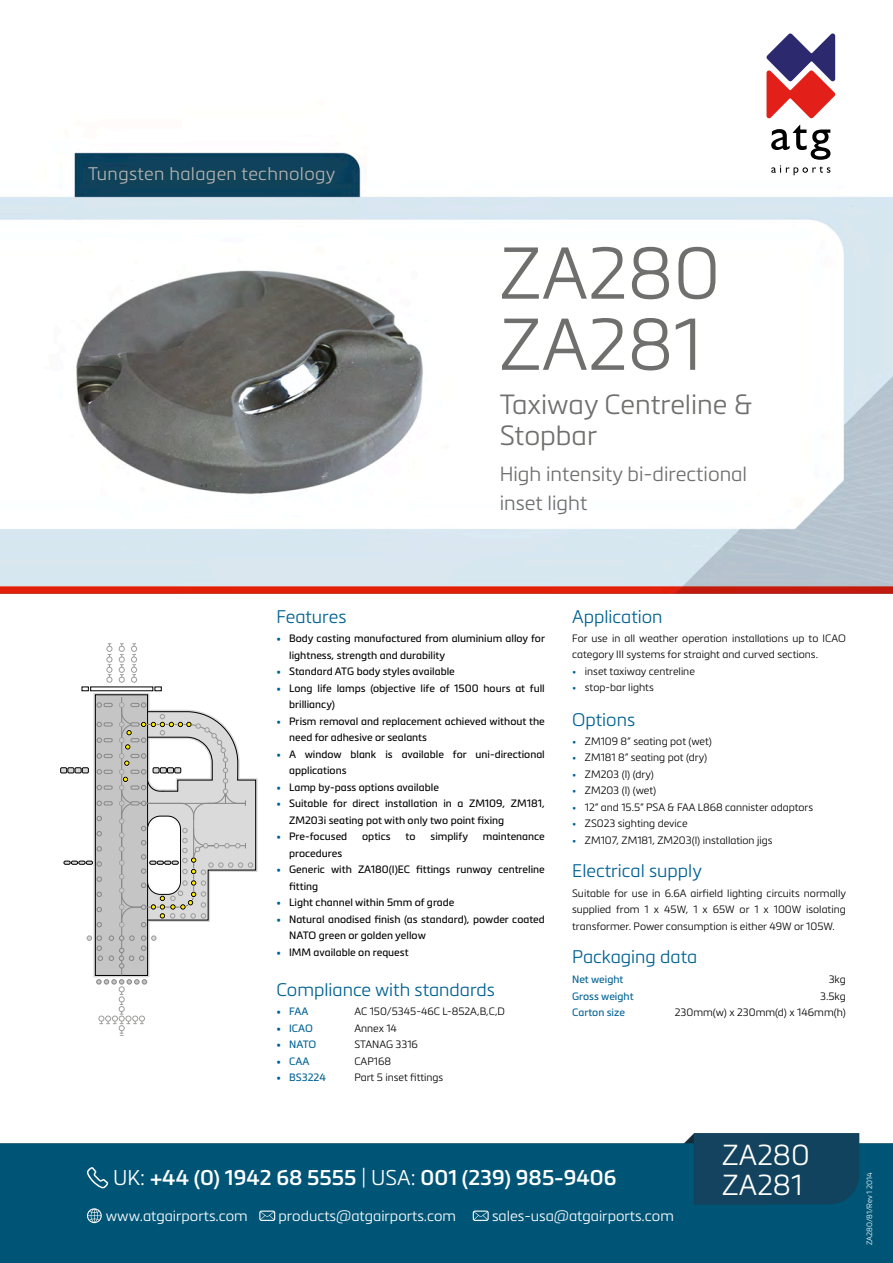
<style>
.page{position:relative;width:893px;height:1263px;background:#fff}
.page>*{position:absolute;margin:0;border:0;box-sizing:border-box;transform-origin:0 0}
.t1{font:300 72px "Metronic Pro";color:#6f6f6e}
.t2{font:300 28.5px "Metronic Pro";color:#fff}
.t3{font:300 27.3px/31.7px "Metronic Pro";color:#6f6f6e}
.t4{font:600 21px "Metronic Pro";color:#fff}
.t5{font:300 20.1px/28.8px "Metronic Pro";color:#6f6f6e}
.t6{font:300 18px "Metronic Pro";color:#006294}
.t7{font:300 18px "Metronic Pro";letter-spacing:.02em;color:#b2b1b1}
.t8{font:300 14.55px "Metronic Pro";color:#fff}
.t9{font:10.5px/16.5px "Metronic Pro";color:#000}
.t10{font:300 10.5px/16.5px "Metronic Pro";color:#000;text-align:justify}
.t11{font:10.5px "Metronic Pro";color:#006294}
.t12{font:300 7.5px "Metronic Pro";color:#fff}
.s1{color:#006294}
.s2{font-weight:300}
</style>
<div class="page">
<img style="left:0;top:35px;width:893px;height:559px">
<img style="left:0;top:1133px;width:893px;height:130px">
<svg style="left:766px;top:33px;width:69px;height:85px"></svg>
<svg style="left:771px;top:125px;width:59px;height:50px"></svg>
<svg style="left:87px;top:1208px;width:15px;height:15px"></svg>
<svg style="left:259px;top:1210px;width:16px;height:11px"></svg>
<svg style="left:473px;top:1210px;width:16px;height:11px"></svg>
<svg style="left:87px;top:1167px;width:21px;height:21px"></svg>
<svg style="left:93px;top:693px;width:165px;height:284px"></svg>
<div style="left:95px;top:695px;width:53px;height:280px;background:#c6c5c5"></div>
<div style="left:95px;top:694px;width:53px;height:282px;border:1px solid #000"></div>
<hr style="left:121px;top:697px;width:1px;height:278px;background:#878786">
<svg style="left:109px;top:936px;width:25px;height:4px"></svg>
<svg style="left:141px;top:936px;width:15px;height:4px"></svg>
<svg style="left:87px;top:936px;width:15px;height:4px"></svg>
<svg style="left:109px;top:946px;width:37px;height:22px"></svg>
<svg style="left:97px;top:946px;width:6px;height:15px"></svg>
<svg style="left:97px;top:877px;width:5px;height:5px"></svg>
<svg style="left:97px;top:846px;width:5px;height:5px"></svg>
<svg style="left:97px;top:831px;width:5px;height:5px"></svg>
<svg style="left:97px;top:816px;width:5px;height:5px"></svg>
<svg style="left:97px;top:922px;width:5px;height:5px"></svg>
<svg style="left:97px;top:907px;width:5px;height:5px"></svg>
<svg style="left:97px;top:892px;width:5px;height:5px"></svg>
<svg style="left:82px;top:687px;width:7px;height:4px"></svg>
<svg style="left:155px;top:687px;width:7px;height:4px"></svg>
<svg style="left:64px;top:861px;width:38px;height:5px"></svg>
<div style="left:60px;top:767px;width:7px;height:6px;border:1px solid #000"></div>
<svg style="left:61px;top:767px;width:26px;height:6px"></svg>
<div style="left:82px;top:767px;width:7px;height:6px;border:1px solid #000"></div>
<svg style="left:97px;top:738px;width:15px;height:5px"></svg>
<svg style="left:97px;top:722px;width:15px;height:5px"></svg>
<svg style="left:97px;top:702px;width:15px;height:5px"></svg>
<svg style="left:119px;top:702px;width:137px;height:226px"></svg>
<svg style="left:97px;top:801px;width:15px;height:5px"></svg>
<svg style="left:97px;top:785px;width:15px;height:5px"></svg>
<svg style="left:97px;top:769px;width:15px;height:5px"></svg>
<svg style="left:97px;top:753px;width:15px;height:5px"></svg>
<svg style="left:131px;top:643px;width:6px;height:40px"></svg>
<svg style="left:119px;top:643px;width:6px;height:40px"></svg>
<svg style="left:107px;top:643px;width:5px;height:40px"></svg>
<svg style="left:96px;top:979px;width:51px;height:57px"></svg>
<p class="t7" style="left:88px;top:162px;width:249px">Tungsten halagen technology</p>
<p class="t1" style="left:500px;top:225px;width:222px">ZA280</p>
<p class="t1" style="left:500px;top:296px;width:204px">ZA281</p>
<p class="t3" style="left:500px;top:387px;width:254px">Taxiway Centreline &amp;<br>Stopbar</p>
<p class="t5" style="left:500px;top:459px;width:249px">High intensity bi-directional inset light</p>
<p class="t6" style="left:276px;top:604px;width:72px">Features</p>
<p class="t9" style="left:289px;top:629px;width:257px;text-indent:-13px"><span class="s1">•</span> Body casting manufactured from aluminium alloy for lightness, strength and durability</p>
<p class="t9" style="left:276px;top:662px;width:180px"><span class="s1">•</span> Standard ATG body styles available</p>
<p class="t9" style="left:289px;top:679px;width:257px;text-indent:-13px"><span class="s1">•</span> Long life lamps (objective life of 1500 hours at full brilliancy)</p>
<p class="t9" style="left:289px;top:712px;width:257px;text-indent:-13px"><span class="s1">•</span> Prism removal and replacement achieved without the need for adhesive or sealants</p>
<p class="t9" style="left:289px;top:745px;width:257px;text-indent:-13px"><span class="s1">•</span> A window blank is available for uni-directional applications</p>
<p class="t9" style="left:276px;top:778px;width:164px"><span class="s1">•</span> Lamp by-pass options available</p>
<p class="t9" style="left:289px;top:794px;width:257px;text-indent:-13px"><span class="s1">•</span> Suitable for direct installation in a ZM109, ZM181,<br>ZM203i seating pot with only two point fixing</p>
<p class="t9" style="left:276px;top:827px;width:72px"><span class="s1">•</span> Pre-focused</p>
<p class="t9" style="left:362px;top:827px;width:30px">optics</p>
<p class="t9" style="left:405px;top:827px;width:12px">to</p>
<p class="t9" style="left:430px;top:827px;width:39px">simplify</p>
<p class="t9" style="left:483px;top:827px;width:64px">maintenance</p>
<p class="t9" style="left:289px;top:844px;width:55px">procedures</p>
<p class="t9" style="left:289px;top:860px;width:257px;text-indent:-13px"><span class="s1">•</span> Generic with ZA180(I)EC fittings runway centreline fitting</p>
<p class="t9" style="left:276px;top:893px;width:180px"><span class="s1">•</span> Light channel within 5mm of grade</p>
<p class="t9" style="left:289px;top:910px;width:257px;text-indent:-13px"><span class="s1">•</span> Natural anodised finish (as standard), powder coated<br>NATO green or golden yellow</p>
<p class="t9" style="left:276px;top:943px;width:134px"><span class="s1">•</span> IMM available on request</p>
<p class="t6" style="left:276px;top:977px;width:220px">Compliance with standards</p>
<p class="t11" style="left:276px;top:1004px;width:33px">• FAA</p>
<p class="t10" style="left:354px;top:1003px;width:152px">AC 150/5345-46C L-852A,B,C,D</p>
<p class="t11" style="left:276px;top:1020px;width:38px">• ICAO</p>
<p class="t10" style="left:354px;top:1019px;width:44px">Annex 14</p>
<p class="t11" style="left:276px;top:1037px;width:41px">• NATO</p>
<p class="t10" style="left:354px;top:1036px;width:65px">STANAG 3316</p>
<p class="t11" style="left:276px;top:1053px;width:35px">• CAA</p>
<p class="t10" style="left:354px;top:1052px;width:38px">CAP168</p>
<p class="t11" style="left:276px;top:1070px;width:51px">• BS3224</p>
<p class="t10" style="left:354px;top:1069px;width:90px">Part 5 inset fittings</p>
<p class="t6" style="left:572px;top:604px;width:92px">Application</p>
<p class="t10" style="left:572px;top:629px;width:275px">For use in all weather operation installations up to ICAO category III systems for straight and curved sections.</p>
<p class="t10" style="left:572px;top:662px;width:124px"><span class="s1">•</span> inset taxiway centreline</p>
<p class="t10" style="left:572px;top:679px;width:83px"><span class="s1">•</span> stop-bar lights</p>
<p class="t6" style="left:572px;top:708px;width:64px">Options</p>
<p class="t10" style="left:572px;top:732px;width:141px"><span class="s1">•</span> ZM109 8” seating pot (wet)</p>
<p class="t10" style="left:572px;top:749px;width:137px"><span class="s1">•</span> ZM181 8” seating pot (dry)</p>
<p class="t10" style="left:572px;top:765px;width:83px"><span class="s1">•</span> ZM203 (I) (dry)</p>
<p class="t10" style="left:572px;top:782px;width:86px"><span class="s1">•</span> ZM203 (I) (wet)</p>
<p class="t10" style="left:572px;top:798px;width:242px"><span class="s1">•</span> 12” and 15.5” PSA &amp; FAA L868 cannister adaptors</p>
<p class="t10" style="left:572px;top:815px;width:117px"><span class="s1">•</span> ZS023 sighting device</p>
<p class="t10" style="left:572px;top:831px;width:202px"><span class="s1">•</span> ZM107, ZM181, ZM203(I) installation jigs</p>
<p class="t6" style="left:572px;top:858px;width:131px">Electrical supply</p>
<p class="t10" style="left:572px;top:884px;width:275px">Suitable for use in 6.6A airfield lighting circuits normally supplied from 1 x 45W, 1 x 65W or 1 x 100W isolating transformer. Power consumption is either 49W or 105W.</p>
<p class="t6" style="left:572px;top:944px;width:127px">Packaging data</p>
<p class="t11" style="left:572px;top:972px;width:53px">Net weight</p>
<p class="t10" style="left:829px;top:971px;width:19px">3kg</p>
<p class="t11" style="left:572px;top:988px;width:63px">Gross weight</p>
<p class="t10" style="left:820px;top:987px;width:27px">3.5kg</p>
<p class="t11" style="left:572px;top:1005px;width:54px">Carton size</p>
<p class="t10" style="left:675px;top:1004px;width:172px">230mm(w) x 230mm(d) x 146mm(h)</p>
<p class="t4" style="left:113px;top:1165px;width:505px"><span class="s2">UK:</span> +44 (0) 1942 68 5555 <span class="s2">| USA:</span> 001 (239) 985-9406</p>
<p class="t8" style="left:106px;top:1206px;width:143px">www.atgairports.com</p>
<p class="t8" style="left:279px;top:1206px;width:179px">products@atgairports.com</p>
<p class="t8" style="left:492px;top:1206px;width:183px">sales-usa@atgairports.com</p>
<p class="t2" style="left:722px;top:1136px;width:89px">ZA280</p>
<p class="t2" style="left:722px;top:1165px;width:82px">ZA281</p>
<p class="t12" style="left:864px;top:1245px;width:75px;rotate:-90deg">ZA280/81/Rev 1 2014</p>
</div>
